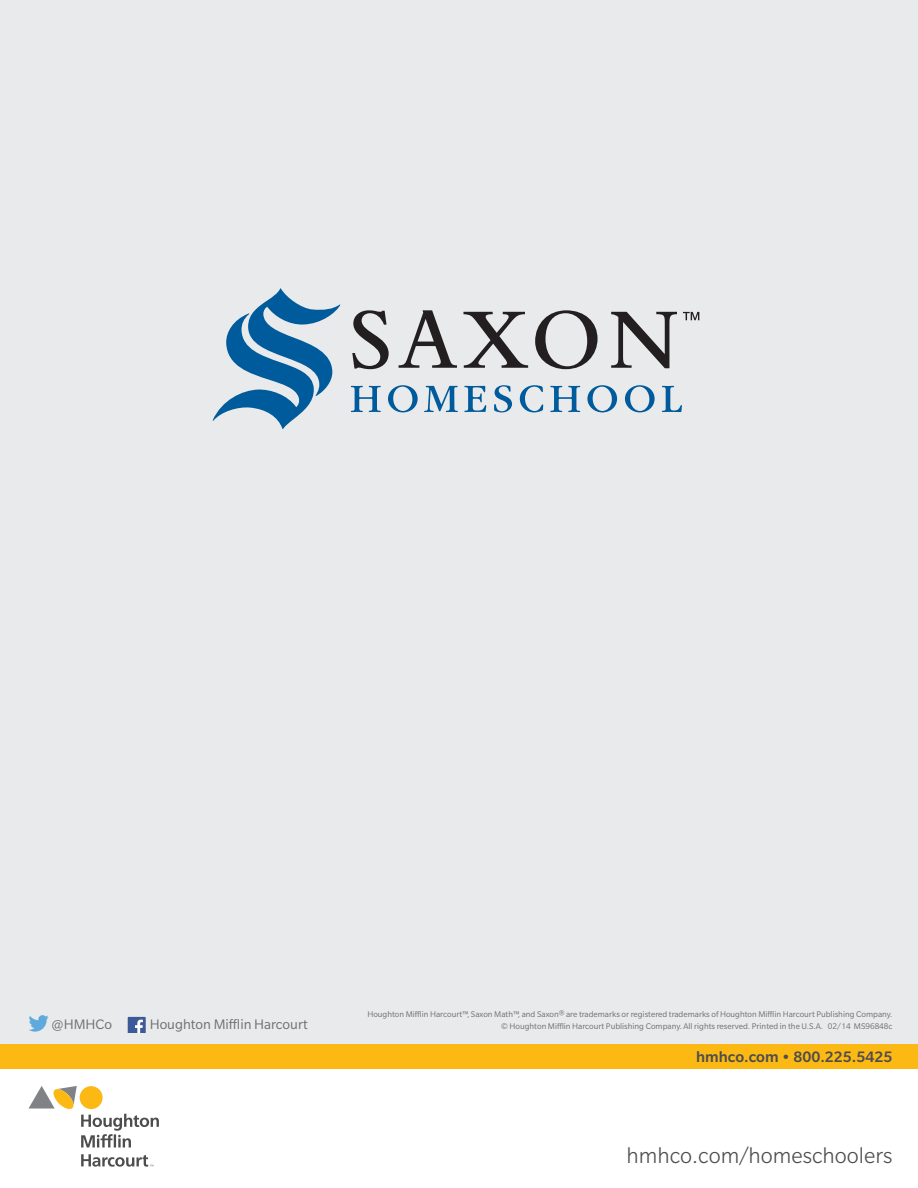
<style>
.page{position:relative;width:918px;height:1188px;background:#fff}
.page>*{position:absolute;margin:0;border:0;box-sizing:border-box;transform-origin:0 0}
.t1{font:300 24px "Slate Pro";color:#4d4d4f}
.t2{font:500 16.5px "Slate Pro";color:#4d4d4f}
.t3{font:15px "Slate Pro";color:#6d6f71}
.t4{font:9px/12px "Slate Pro";color:#6d6f71;text-align:right}
</style>
<div class="page">
<div style="left:0;top:0;width:918px;height:1053px;background:#e9eaeb"></div>
<svg style="left:29px;top:1015px;width:20px;height:17px"></svg>
<svg style="left:128px;top:1017px;width:18px;height:16px"></svg>
<div style="left:0;top:1044px;width:918px;height:24px;background:#fdb913"></div>
<svg style="left:29px;top:1086px;width:130px;height:61px"></svg>
<svg style="left:81px;top:1154px;width:72px;height:13px"></svg>
<svg style="left:213px;top:288px;width:127px;height:141px"></svg>
<svg style="left:352px;top:310px;width:37px;height:59px"></svg>
<svg style="left:399px;top:310px;width:58px;height:58px"></svg>
<svg style="left:463px;top:312px;width:65px;height:56px"></svg>
<svg style="left:535px;top:310px;width:63px;height:59px"></svg>
<svg style="left:611px;top:312px;width:66px;height:56px"></svg>
<svg style="left:683px;top:312px;width:16px;height:8px"></svg>
<svg style="left:351px;top:386px;width:30px;height:26px"></svg>
<svg style="left:388px;top:385px;width:30px;height:27px"></svg>
<svg style="left:424px;top:386px;width:34px;height:26px"></svg>
<svg style="left:464px;top:386px;width:22px;height:26px"></svg>
<svg style="left:494px;top:385px;width:18px;height:27px"></svg>
<svg style="left:520px;top:385px;width:23px;height:27px"></svg>
<svg style="left:550px;top:386px;width:30px;height:26px"></svg>
<svg style="left:587px;top:385px;width:30px;height:27px"></svg>
<svg style="left:625px;top:385px;width:30px;height:27px"></svg>
<svg style="left:662px;top:386px;width:20px;height:26px"></svg>
<h3 class="t3" style="left:52px;top:1016px;width:62px">@HMHCo</h3>
<h3 class="t3" style="left:150px;top:1016px;width:160px">Houghton Mifflin Harcourt</h3>
<p class="t4" style="left:367px;top:1008px;width:527px">Houghton Mifflin Harcourt™, Saxon Math™, and Saxon® are trademarks or registered trademarks of Houghton Mifflin Harcourt Publishing Company. © Houghton Mifflin Harcourt Publishing Company. All rights reserved. Printed in the U.S.A. 02/14 MS96848c</p>
<h2 class="t2" style="left:696px;top:1047px;width:198px">hmhco.com • 800.225.5425</h2>
<h1 class="t1" style="left:626px;top:1143px;width:268px">hmhco.com/homeschoolers</h1>
</div>
